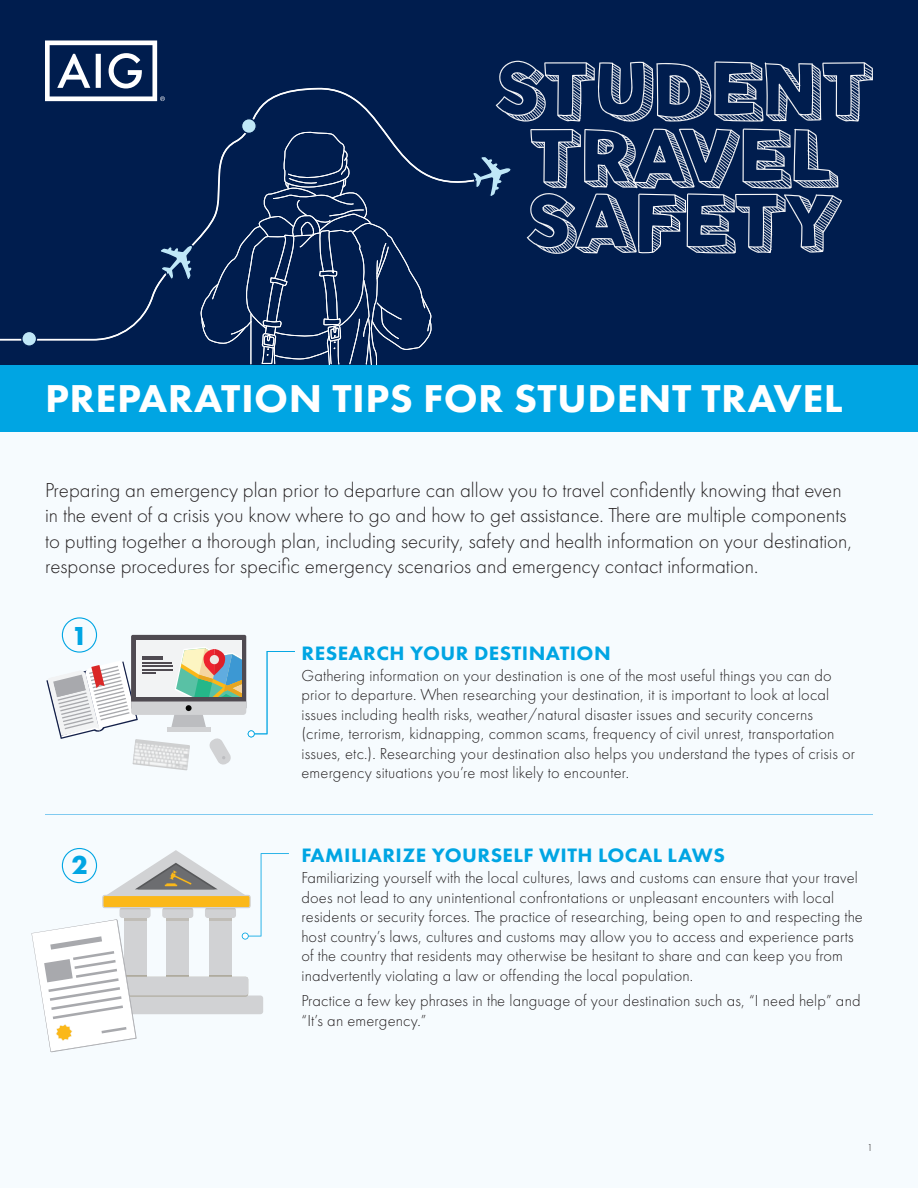
<style>
.page{position:relative;width:918px;height:1188px;background:#fff}
.page>*{position:absolute;margin:0;border:0;box-sizing:border-box;transform-origin:0 0}
.t1{font:800 40.35px "Futura PT";letter-spacing:.01em;color:#fff;scale:1.04 1}
.t2{font:700 27px "Futura PT";color:#00a5e3}
.t3{font:300 21px/25.5px "Futura PT";color:#231f20}
.t4{font:800 20.1px "Futura PT";letter-spacing:.02em;color:#00a5e3;scale:1.04 1}
.t5{font:300 16.5px/19.5px "Futura PT";letter-spacing:.01em;color:#231f20}
.t6{font:300 10.5px "Futura PT";color:#231f20}
</style>
<div class="page">
<div style="left:0;top:393px;width:918px;height:795px;background:#f6fbfe"></div>
<img style="left:141px;top:765px;width:47px;height:5px">
<svg style="left:31px;top:848px;width:258px;height:204px"></svg>
<svg style="left:46px;top:617px;width:249px;height:148px"></svg>
<div style="left:0;top:0;width:918px;height:385px;background:#001d4e"></div>
<svg style="left:0;top:88px;width:472px;height:253px"></svg>
<svg style="left:472px;top:61px;width:401px;height:193px"></svg>
<svg style="left:159px;top:245px;width:34px;height:35px"></svg>
<svg style="left:21px;top:331px;width:16px;height:15px"></svg>
<svg style="left:200px;top:118px;width:232px;height:247px"></svg>
<svg style="left:45px;top:40px;width:120px;height:61px"></svg>
<div style="left:0;top:365px;width:918px;height:67px;background:#00a5e3"></div>
<hr style="left:45px;top:814px;width:828px;height:1px;background:#80caf0">
<p class="t1" style="left:45px;top:373px;width:768px">PREPARATION TIPS FOR STUDENT TRAVEL</p>
<p class="t3" style="left:45px;top:477px;width:809px">Preparing an emergency plan prior to departure can allow you to travel confidently knowing that even in the event of a crisis you know where to go and how to get assistance. There are multiple components to putting together a thorough plan, including security, safety and health information on your destination, response procedures for specific emergency scenarios and emergency contact information.</p>
<p class="t2" style="left:71px;top:618px;width:18px">1</p>
<p class="t2" style="left:71px;top:847px;width:18px">2</p>
<p class="t4" style="left:302px;top:640px;width:299px">RESEARCH YOUR DESTINATION</p>
<p class="t5" style="left:302px;top:665px;width:555px">Gathering information on your destination is one of the most useful things you can do prior to departure. When researching your destination, it is important to look at local issues including health risks, weather/natural disaster issues and security concerns (crime, terrorism, kidnapping, common scams, frequency of civil unrest, transportation issues, etc.). Researching your destination also helps you understand the types of crisis or emergency situations you’re most likely to encounter.</p>
<p class="t4" style="left:302px;top:843px;width:409px">FAMILIARIZE YOURSELF WITH LOCAL LAWS</p>
<p class="t5" style="left:302px;top:868px;width:563px">Familiarizing yourself with the local cultures, laws and customs can ensure that your travel does not lead to any unintentional confrontations or unpleasant encounters with local residents or security forces. The practice of researching, being open to and respecting the host country’s laws, cultures and customs may allow you to access and experience parts of the country that residents may otherwise be hesitant to share and can keep you from inadvertently violating a law or offending the local population.</p>
<p class="t5" style="left:302px;top:991px;width:561px">Practice a few key phrases in the language of your destination such as, “I need help” and “It’s an emergency.”</p>
<p class="t6" style="left:867px;top:1142px;width:7px">1</p>
</div>
